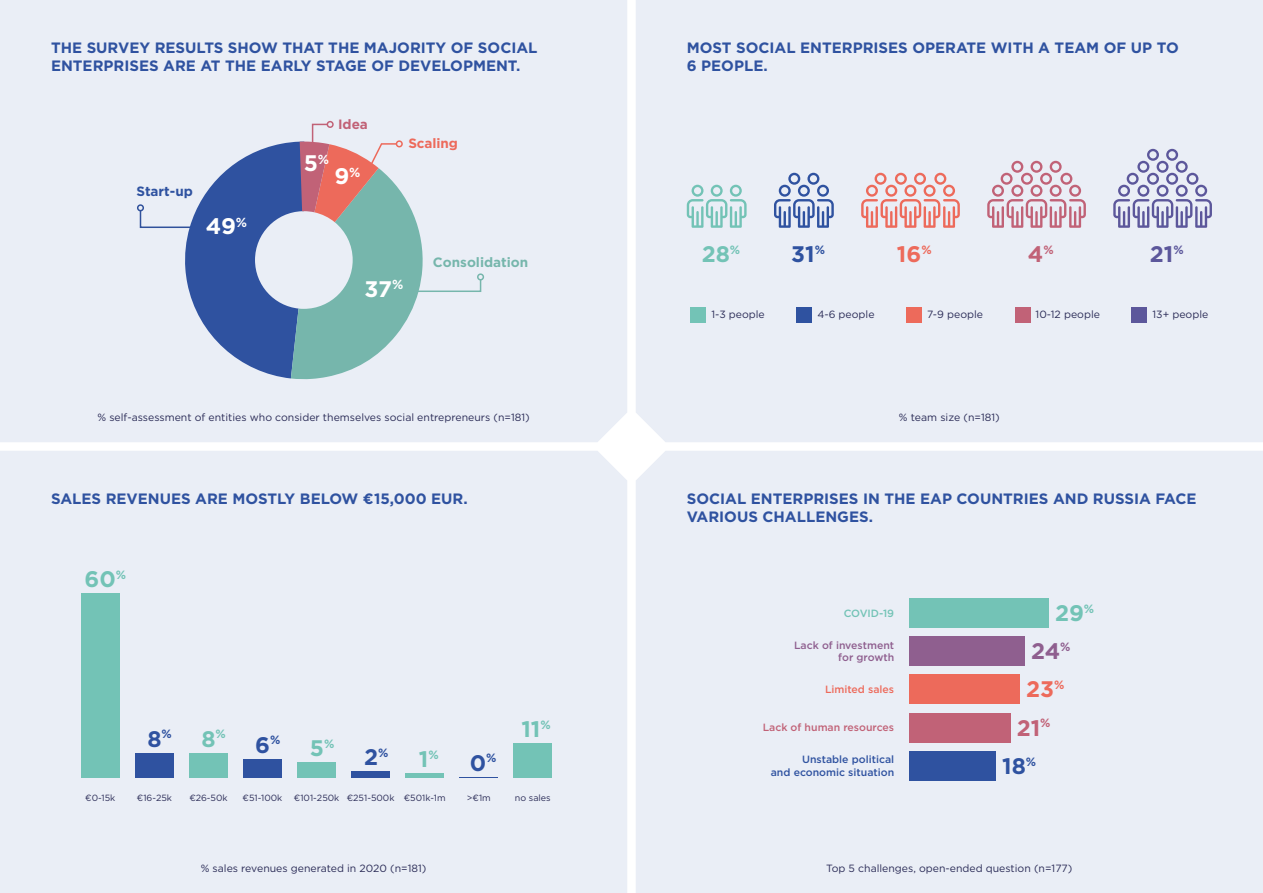
<style>
.page{position:relative;width:1263px;height:893px;background:#fff}
.page>*{position:absolute;margin:0;border:0;box-sizing:border-box;transform-origin:0 0}
.t1{font:700 22.5px "Gotham";color:#73c3b6}
.t2{font:700 22.5px "Gotham";color:#2f52a0}
.t3{font:700 22.5px "Gotham";color:#fff}
.t4{font:700 22.5px "Gotham";color:#ed6a5b}
.t5{font:700 22.5px "Gotham";color:#c16277}
.t6{font:700 22.5px "Gotham";color:#5c579b}
.t7{font:700 22.5px "Gotham";color:#8f5f8f}
.t8{font:700 15px/18px "Gotham";color:#2f52a0}
.t9{font:700 13.5px "Gotham";color:#76b6ac}
.t10{font:700 13.5px "Gotham";color:#2f52a0}
.t11{font:700 13.5px "Gotham";letter-spacing:-.005em;color:#ed6a5b}
.t12{font:700 13.5px "Gotham";color:#c16277}
.t13{font:10.5px "Gotham";color:#2b2c57}
.t14{font:500 10.5px/12.6px "Gotham";color:#2f52a0;text-align:right}
.t15{font:500 10.5px/12.6px "Gotham";color:#8f5f8f;text-align:right}
.t16{font:500 10.5px "Gotham";color:#c16277}
.t17{font:500 10.5px "Gotham";color:#ed6a5b}
.t18{font:500 10.5px "Gotham";color:#73c3b6}
.t19{font:9px "Gotham";color:#2b2c57}
</style>
<div class="page">
<div style="left:636px;top:0;width:627px;height:442px;background:#eaeef6"></div>
<div style="left:0;top:0;width:627px;height:442px;background:#eaeef6"></div>
<div style="left:636px;top:451px;width:627px;height:442px;background:#eaeef6"></div>
<div style="left:0;top:451px;width:627px;height:442px;background:#eaeef6"></div>
<div style="left:81px;top:593px;width:38px;height:184px;background:#73c3b6"></div>
<div style="left:135px;top:753px;width:39px;height:24px;background:#2f52a0"></div>
<div style="left:189px;top:753px;width:39px;height:24px;background:#73c3b6"></div>
<div style="left:514px;top:743px;width:38px;height:34px;background:#73c3b6"></div>
<div style="left:243px;top:759px;width:39px;height:18px;background:#2f52a0"></div>
<div style="left:297px;top:762px;width:39px;height:15px;background:#73c3b6"></div>
<div style="left:351px;top:771px;width:39px;height:6px;background:#2f52a0"></div>
<hr style="left:406px;top:773px;width:38px;height:4px;background:#73c3b6">
<hr style="left:460px;top:777px;width:38px;height:1px;background:#2f52a0">
<div style="left:137px;top:204px;width:7px;height:7px;border:2px solid #30519b;border-radius:50%"></div>
<div style="left:327px;top:121px;width:7px;height:7px;border:2px solid #c16277;border-radius:50%"></div>
<div style="left:477px;top:273px;width:7px;height:7px;border:2px solid #76b6ac;border-radius:50%"></div>
<svg style="left:139px;top:123px;width:343px;height:256px;background:#afbed0"></svg>
<div style="left:690px;top:307px;width:16px;height:16px;background:#73c3b6"></div>
<div style="left:796px;top:307px;width:16px;height:16px;background:#2f52a0"></div>
<div style="left:906px;top:307px;width:16px;height:16px;background:#ed6a5b"></div>
<div style="left:1015px;top:307px;width:15px;height:16px;background:#c16277"></div>
<div style="left:1131px;top:307px;width:16px;height:16px;background:#5c579b"></div>
<svg style="left:687px;top:185px;width:60px;height:43px;background:#bedede"></svg>
<svg style="left:1113px;top:149px;width:99px;height:79px;background:#c1c3dc"></svg>
<svg style="left:987px;top:161px;width:99px;height:67px;background:#ddc2ce"></svg>
<svg style="left:774px;top:173px;width:60px;height:55px;background:#abbad9"></svg>
<svg style="left:861px;top:173px;width:99px;height:55px;background:#eac1c1"></svg>
<div style="left:909px;top:598px;width:140px;height:30px;background:#73c3b6"></div>
<div style="left:909px;top:636px;width:116px;height:30px;background:#8f5f8f"></div>
<div style="left:909px;top:675px;width:111px;height:29px;background:#ed6a5b"></div>
<div style="left:909px;top:713px;width:101px;height:30px;background:#c16277"></div>
<div style="left:909px;top:751px;width:87px;height:30px;background:#2f52a0"></div>
<p class="t8" style="left:51px;top:40px;width:488px">THE SURVEY RESULTS SHOW THAT THE MAJORITY OF SOCIAL<br>ENTERPRISES ARE AT THE EARLY STAGE OF DEVELOPMENT.</p>
<p class="t10" style="left:136px;top:185px;width:58px">Start-up</p>
<h1 class="t3" style="left:206px;top:216px;width:43px">49<sup>%</sup></h1>
<p class="t12" style="left:338px;top:119px;width:31px">Idea</p>
<h1 class="t3" style="left:304px;top:153px;width:27px">5<sup>%</sup></h1>
<h1 class="t3" style="left:334px;top:166px;width:28px">9<sup>%</sup></h1>
<p class="t11" style="left:408px;top:137px;width:51px">Scaling</p>
<p class="t9" style="left:433px;top:256px;width:97px">Consolidation</p>
<h1 class="t3" style="left:364px;top:279px;width:41px">37<sup>%</sup></h1>
<p class="t8" style="left:687px;top:40px;width:493px">MOST SOCIAL ENTERPRISES OPERATE WITH A TEAM OF UP TO<br>6 PEOPLE.</p>
<h1 class="t1" style="left:702px;top:244px;width:40px">28<sup>%</sup></h1>
<h1 class="t2" style="left:791px;top:244px;width:35px">31<sup>%</sup></h1>
<h1 class="t4" style="left:897px;top:244px;width:36px">16<sup>%</sup></h1>
<h1 class="t5" style="left:1028px;top:244px;width:27px">4<sup>%</sup></h1>
<h1 class="t6" style="left:1150px;top:244px;width:35px">21<sup>%</sup></h1>
<p class="t13" style="left:711px;top:310px;width:55px">1-3 people</p>
<p class="t13" style="left:817px;top:310px;width:59px">4-6 people</p>
<p class="t13" style="left:927px;top:310px;width:58px">7-9 people</p>
<p class="t13" style="left:1035px;top:310px;width:66px">10-12 people</p>
<p class="t13" style="left:1152px;top:310px;width:57px">13+ people</p>
<p class="t13" style="left:97px;top:413px;width:434px">% self-assessment of entities who consider themselves social entrepreneurs (n=181)</p>
<p class="t13" style="left:899px;top:413px;width:102px">% team size (n=181)</p>
<p class="t8" style="left:51px;top:490px;width:418px">SALES REVENUES ARE MOSTLY BELOW €15,000 EUR.</p>
<h1 class="t1" style="left:85px;top:569px;width:43px">60<sup>%</sup></h1>
<h1 class="t2" style="left:147px;top:729px;width:26px">8<sup>%</sup></h1>
<h1 class="t1" style="left:201px;top:729px;width:26px">8<sup>%</sup></h1>
<h1 class="t2" style="left:255px;top:735px;width:27px">6<sup>%</sup></h1>
<h1 class="t1" style="left:310px;top:738px;width:26px">5<sup>%</sup></h1>
<h1 class="t2" style="left:364px;top:747px;width:26px">2<sup>%</sup></h1>
<h1 class="t1" style="left:419px;top:749px;width:21px">1<sup>%</sup></h1>
<h1 class="t2" style="left:470px;top:752px;width:28px">0<sup>%</sup></h1>
<h1 class="t1" style="left:521px;top:719px;width:31px">11<sup>%</sup></h1>
<p class="t19" style="left:85px;top:794px;width:32px">€0-15k</p>
<p class="t19" style="left:137px;top:794px;width:37px">€16-25k</p>
<p class="t19" style="left:189px;top:794px;width:40px">€26-50k</p>
<p class="t19" style="left:243px;top:794px;width:41px">€51-100k</p>
<p class="t19" style="left:294px;top:794px;width:153px">€101-250k €251-500k €501k-1m</p>
<p class="t19" style="left:467px;top:794px;width:26px">&gt;€1m</p>
<p class="t19" style="left:515px;top:794px;width:37px">no sales</p>
<p class="t8" style="left:687px;top:490px;width:511px">SOCIAL ENTERPRISES IN THE EAP COUNTRIES AND RUSSIA FACE<br>VARIOUS CHALLENGES.</p>
<p class="t18" style="left:844px;top:608px;width:52px">COVID-19</p>
<p class="t15" style="left:794px;top:639px;width:102px">Lack of investment for growth</p>
<p class="t17" style="left:825px;top:685px;width:71px">Limited sales</p>
<p class="t16" style="left:763px;top:723px;width:133px">Lack of human resources</p>
<p class="t14" style="left:771px;top:754px;width:125px">Unstable political<br>and economic situation</p>
<h1 class="t1" style="left:1055px;top:603px;width:41px">29<sup>%</sup></h1>
<h1 class="t7" style="left:1031px;top:641px;width:41px">24<sup>%</sup></h1>
<h1 class="t4" style="left:1026px;top:679px;width:40px">23<sup>%</sup></h1>
<h1 class="t5" style="left:1017px;top:718px;width:35px">21<sup>%</sup></h1>
<h1 class="t2" style="left:1002px;top:756px;width:35px">18<sup>%</sup></h1>
<p class="t13" style="left:201px;top:863px;width:227px">% sales revenues generated in 2020 (n=181)</p>
<p class="t13" style="left:826px;top:863px;width:248px">Top 5 challenges, open-ended question (n=177)</p>
</div>
